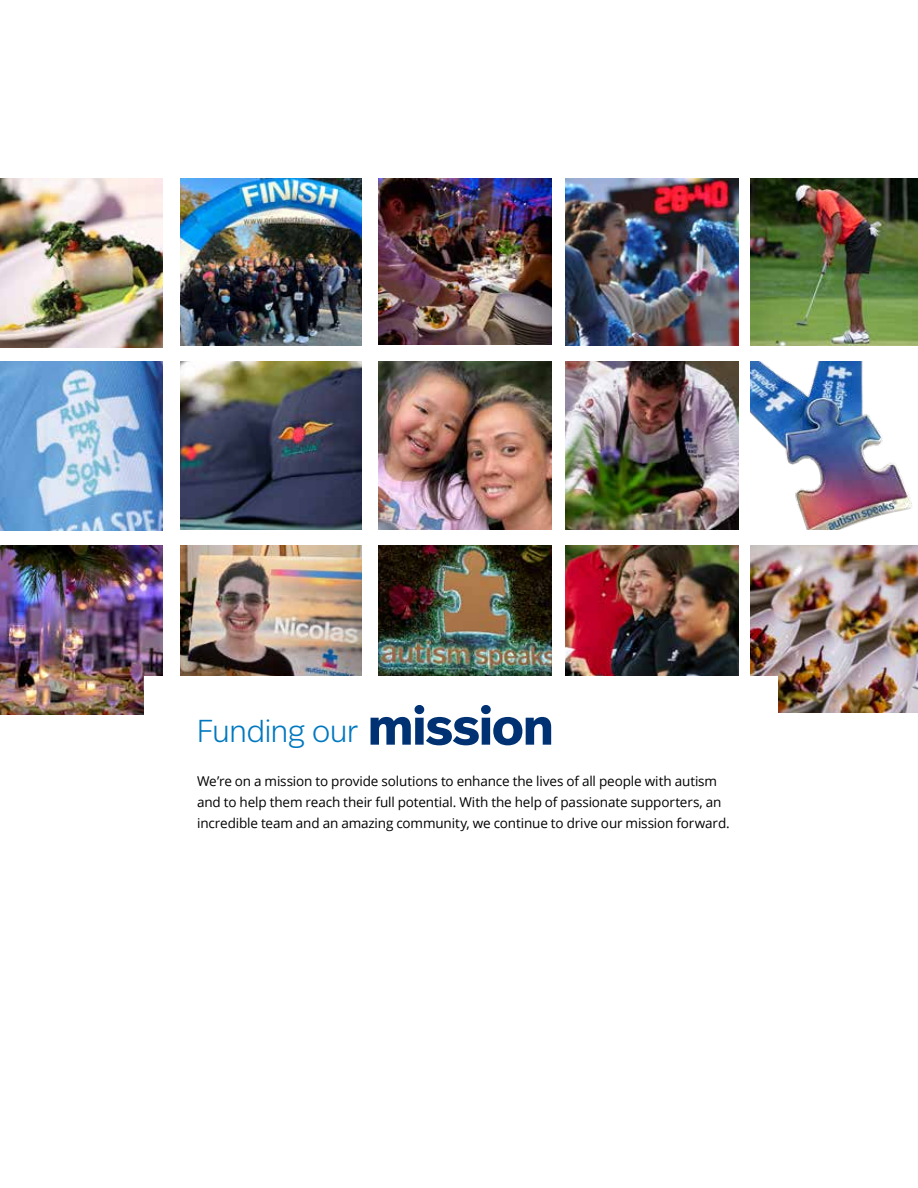
<style>
.page{position:relative;width:918px;height:1188px;background:#fff}
.page>*{position:absolute;margin:0;border:0;box-sizing:border-box;transform-origin:0 0}
.t1{font:700 50.4px "Real Head Pro";letter-spacing:-.005em;color:#003273}
.t2{font:300 31.5px "Real Head Pro";letter-spacing:-.01em;color:#0078bf}
.t3{font:13.5px/21px "Open Sans";letter-spacing:-.01em;color:#000}
</style>
<div class="page">
<img style="left:0;top:178px;width:163px;height:169px">
<img style="left:0;top:362px;width:163px;height:168px">
<img style="left:0;top:545px;width:163px;height:169px">
<img style="left:180px;top:178px;width:181px;height:168px">
<img style="left:180px;top:362px;width:181px;height:167px">
<img style="left:180px;top:545px;width:181px;height:131px">
<img style="left:566px;top:178px;width:173px;height:168px">
<img style="left:566px;top:362px;width:173px;height:167px">
<img style="left:566px;top:545px;width:173px;height:131px">
<img style="left:379px;top:178px;width:173px;height:167px">
<img style="left:379px;top:362px;width:173px;height:168px">
<img style="left:379px;top:545px;width:173px;height:131px">
<img style="left:750px;top:178px;width:168px;height:168px">
<img style="left:750px;top:362px;width:162px;height:167px">
<img style="left:750px;top:545px;width:168px;height:168px">
<div style="left:144px;top:677px;width:634px;height:191px;background:#fff"></div>
<h1 class="t1" style="left:368px;top:690px;width:187px">mission</h1>
<h2 class="t2" style="left:197px;top:709px;width:163px">Funding our</h2>
<p class="t3" style="left:197px;top:770px;width:534px">We’re on a mission to provide solutions to enhance the lives of all people with autism and to help them reach their full potential. With the help of passionate supporters, an incredible team and an amazing community, we continue to drive our mission forward.</p>
</div>
